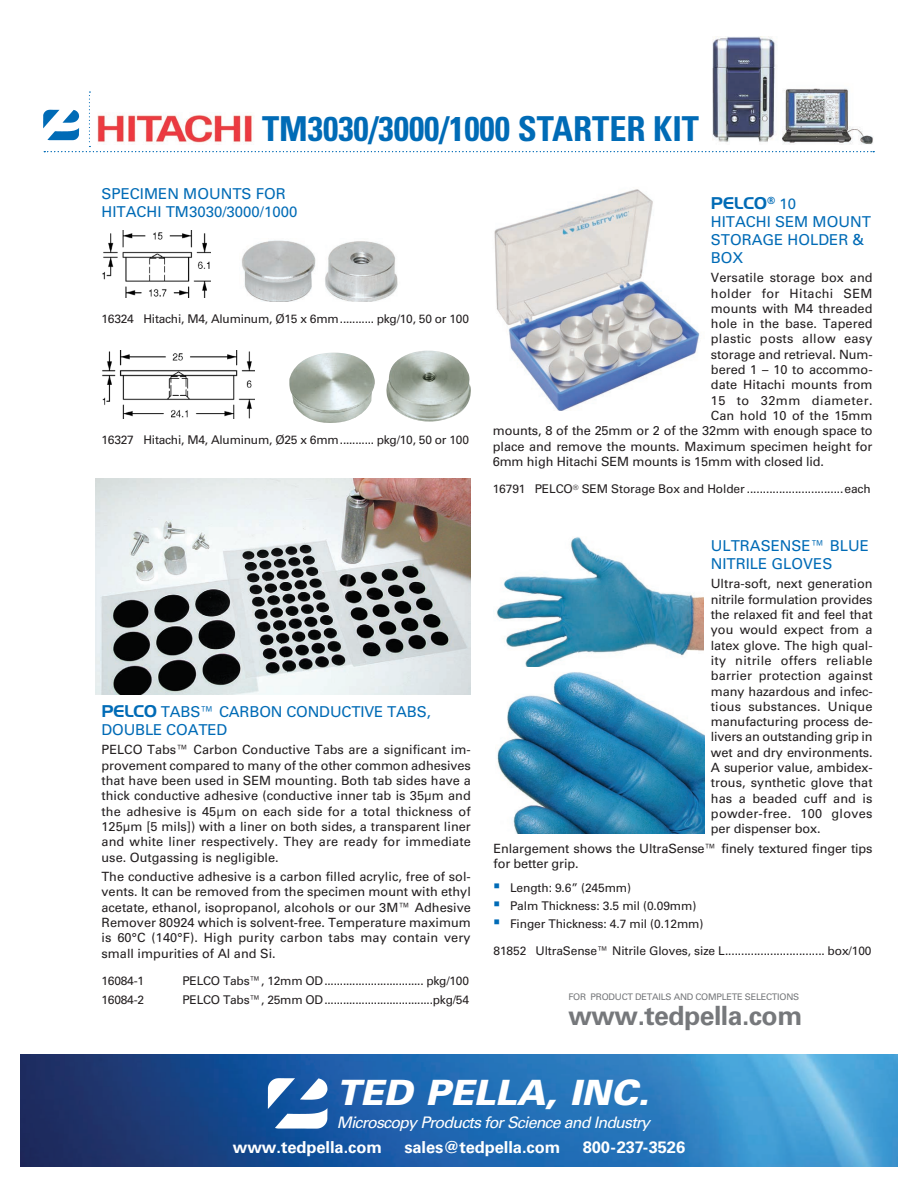
<style>
.page{position:relative;width:918px;height:1188px;background:#fff}
.page>*{position:absolute;margin:0;border:0;box-sizing:border-box;transform-origin:0 0}
.t1{font:italic 900 34.95px "Univers LT Std";color:#fff}
.t2{font:700 condensed 34.35px "Univers LT Std";color:#006bb6}
.t3{font:700 26.55px "Univers LT Std";letter-spacing:-.02em;color:#76787b}
.t4{font:700 16.5px "Univers LT Std";letter-spacing:-.005em;color:#fff}
.t5{font:16.5px "Handel Gothic";color:#006bb6}
.t6{font:italic 15.9px "Univers LT Std";letter-spacing:-.05em;color:#fff}
.t7{font:15px/18px "Univers LT Std";color:#006bb6}
.t8{font:12.75px/15.3px "Univers LT Std";color:#231f20;text-align:justify}
.t9{font:12.75px "Univers LT Std";letter-spacing:.02em;color:#231f20}
.t10{font:12.75px "Univers LT Std";letter-spacing:.025em;color:#231f20}
.t11{font:12.75px "Univers LT Std";letter-spacing:.035em;color:#231f20}
.t12{font:12px "Univers LT Std";letter-spacing:-.01em;color:#231f20}
.t13{font:9.15px "Univers LT Std";letter-spacing:-.025em;color:#76787b}
.s1{font-family:"Handel Gothic";font-size:16.5px}
.s2{font-family:"Univers LT Std";font-size:15px}
.s3{font-family:"Minion Pro";font-size:16.5px;color:#006bb6}
</style>
<div class="page">
<img style="left:20px;top:1054px;width:878px;height:113px">
<img style="left:267px;top:1077px;width:61px;height:53px">
<img style="left:713px;top:37px;width:135px;height:55px">
<img style="left:43px;top:113px;width:1px;height:16px">
<svg style="left:44px;top:92px;width:830px;height:60px"></svg>
<img style="left:386px;top:351px;width:85px;height:71px">
<img style="left:289px;top:353px;width:86px;height:70px">
<img style="left:325px;top:241px;width:73px;height:61px">
<img style="left:241px;top:240px;width:75px;height:62px">
<img style="left:96px;top:478px;width:375px;height:216px">
<img style="left:494px;top:189px;width:206px;height:222px">
<img style="left:496px;top:537px;width:208px;height:130px">
<img style="left:497px;top:672px;width:207px;height:162px">
<img style="left:102px;top:231px;width:109px;height:67px">
<img style="left:102px;top:351px;width:153px;height:67px">
<p class="t2" style="left:262px;top:107px;width:439px">TM3030/3000/1000 STARTER KIT</p>
<p class="t7" style="left:102px;top:185px;width:197px">SPECIMEN MOUNTS FOR<br>HITACHI TM3030/3000/1000</p>
<p class="t12" style="left:102px;top:312px;width:369px">16324 Hitachi, M4, Aluminum, Ø15 x 6mm........... pkg/10, 50 or 100</p>
<p class="t12" style="left:102px;top:433px;width:369px">16327 Hitachi, M4, Aluminum, Ø25 x 6mm........... pkg/10, 50 or 100</p>
<p class="t7" style="left:102px;top:703px;width:331px"><span class="s1">PELCO</span> TABS™ CARBON CONDUCTIVE TABS,<br>DOUBLE COATED</p>
<p class="t8" style="left:102px;top:742px;width:371px">PELCO Tabs™ Carbon Conductive Tabs are a significant im&shy;provement compared to many of the other common adhesives that have been used in SEM mounting. Both tab sides have a thick conductive adhesive (conductive inner tab is 35µm and the adhesive is 45µm on each side for a total thickness of 125µm [5 mils]) with a liner on both sides, a transparent liner and white liner respectively. They are ready for immediate use. Outgassing is negligible.</p>
<p class="t8" style="left:102px;top:869px;width:371px">The conductive adhesive is a carbon filled acrylic, free of sol&shy;vents. It can be removed from the specimen mount with ethyl acetate, ethanol, isopropanol, alcohols or our 3M™ Adhesive Remover 80924 which is solvent-free. Temperature maximum is 60°C (140°F). High purity carbon tabs may contain very small impurities of Al and Si.</p>
<p class="t12" style="left:102px;top:974px;width:44px">16084-1</p>
<p class="t12" style="left:183px;top:974px;width:288px">PELCO Tabs™, 12mm OD................................ pkg/100</p>
<p class="t12" style="left:102px;top:993px;width:44px">16084-2</p>
<p class="t12" style="left:183px;top:993px;width:288px">PELCO Tabs™, 25mm OD...................................pkg/54</p>
<p class="t5" style="left:711px;top:195px;width:87px">PELCO<sup>®</sup> <span class="s2">10</span></p>
<p class="t7" style="left:711px;top:212px;width:162px">HITACHI SEM MOUNT<br>STORAGE HOLDER &amp;<br>BOX</p>
<p class="t8" style="left:711px;top:270px;width:163px">Versatile storage box and</p>
<p class="t10" style="left:711px;top:286px;width:163px">holder for Hitachi SEM</p>
<p class="t8" style="left:711px;top:301px;width:163px">mounts with M4 threaded</p>
<p class="t8" style="left:711px;top:316px;width:163px">hole in the base. Tapered</p>
<p class="t9" style="left:711px;top:331px;width:163px">plastic posts allow easy</p>
<p class="t8" style="left:711px;top:347px;width:163px">storage and retrieval. Num-</p>
<p class="t8" style="left:711px;top:362px;width:163px">bered 1 – 10 to accommo-</p>
<p class="t8" style="left:711px;top:377px;width:163px">date Hitachi mounts from</p>
<p class="t11" style="left:711px;top:393px;width:163px">15 to 32mm diameter.</p>
<p class="t8" style="left:711px;top:408px;width:163px">Can hold 10 of the 15mm</p>
<p class="t8" style="left:493px;top:423px;width:381px">mounts, 8 of the 25mm or 2 of the 32mm with enough space to</p>
<p class="t8" style="left:493px;top:438px;width:381px">place and remove the mounts. Maximum specimen height for</p>
<p class="t8" style="left:493px;top:454px;width:333px">6mm high Hitachi SEM mounts is 15mm with closed lid.</p>
<p class="t12" style="left:493px;top:482px;width:380px">16791 PELCO<sup>®</sup> SEM Storage Box and Holder ..............................each</p>
<p class="t7" style="left:711px;top:537px;width:160px">ULTRASENSE™ BLUE<br>NITRILE GLOVES</p>
<p class="t8" style="left:711px;top:576px;width:164px">Ultra-soft, next generation nitrile formulation provides the relaxed fit and feel that you would expect from a latex glove. The high qual&shy;ity nitrile offers reliable barrier protection against many hazardous and infec&shy;tious substances. Unique manufacturing process de&shy;livers an outstanding grip in wet and dry environments.<br>A superior value, ambidex&shy;trous, synthetic glove that has a beaded cuff and is powder-free. 100 gloves per dispenser box.</p>
<p class="t8" style="left:494px;top:841px;width:381px">Enlargement shows the UltraSense™ finely textured finger tips for better grip.</p>
<p class="t12" style="left:494px;top:881px;width:139px"><span class="s3">■</span> Length: 9.6” (245mm)</p>
<p class="t12" style="left:494px;top:898px;width:204px"><span class="s3">■</span> Palm Thickness: 3.5 mil (0.09mm)</p>
<p class="t12" style="left:494px;top:916px;width:211px"><span class="s3">■</span> Finger Thickness: 4.7 mil (0.12mm)</p>
<p class="t12" style="left:494px;top:944px;width:380px">81852 UltraSense™ Nitrile Gloves, size L............................... box/100</p>
<p class="t13" style="left:568px;top:991px;width:232px">FOR PRODUCT DETAILS AND COMPLETE SELECTIONS</p>
<p class="t3" style="left:568px;top:1000px;width:235px">www.tedpella.com</p>
<h1 class="t1" style="left:337px;top:1071px;width:314px">TED PELLA, INC.</h1>
<p class="t6" style="left:337px;top:1113px;width:315px">Microscopy Products for Science and Industry</p>
<p class="t4" style="left:233px;top:1138px;width:151px">www.tedpella.com</p>
<p class="t4" style="left:404px;top:1138px;width:157px">sales@tedpella.com</p>
<p class="t4" style="left:583px;top:1138px;width:104px">800-237-3526</p>
</div>
